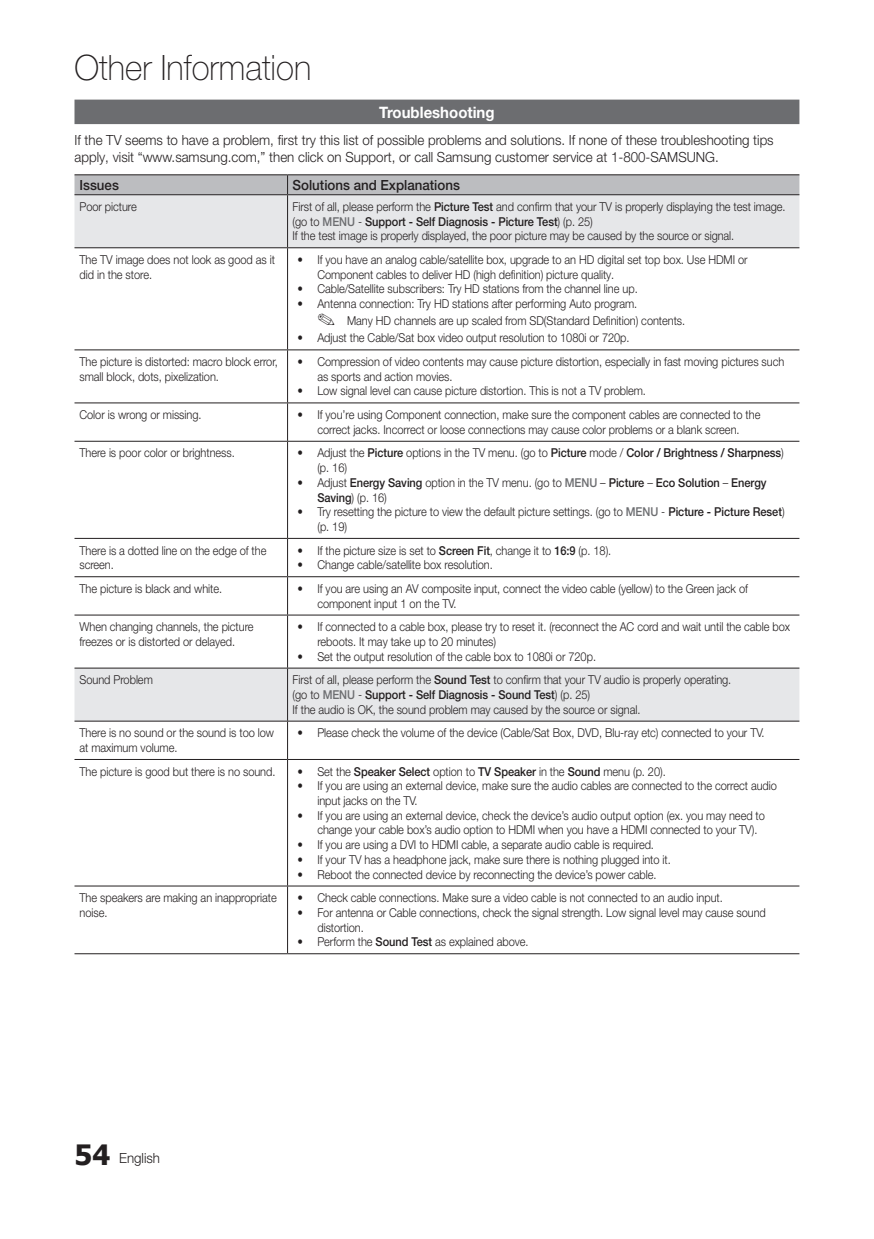
<style>
.page{position:relative;width:874px;height:1239px;background:#fff}
.page>*{position:absolute;margin:0;border:0;box-sizing:border-box;transform-origin:0 0}
.t1{font:100 35px "Helvetica Neue LT Pro";color:#231f20;scale:.95 1}
.t2{font:700 15.75px "Helvetica Neue LT Pro";color:#fff;scale:.95 1}
.t3{font:300 14px/16.8px "Helvetica Neue LT Pro";color:#231f20;scale:.95 1}
.t4{font:500 14px "Helvetica Neue LT Pro";color:#231f20;scale:.95 1}
.t5{font:300 12.25px/14.7px "Helvetica Neue LT Pro";letter-spacing:-.005em;color:#231f20;scale:.9 1}
.t6{font:500 12.25px/14.7px "Helvetica Neue LT Pro";letter-spacing:-.005em;color:#231f20;scale:.9 1}
.s1{font-weight:500}
.s2{font-weight:500;color:#6c6d70}
.s3{font-weight:300}
.s4{color:#6c6d70}
.s5{font-family:"Tahoma";font-weight:700;font-size:28px}
</style>
<div class="page">
<div style="left:74px;top:100px;width:725px;height:24px;background:#6c6d70"></div>
<svg style="left:74px;top:195px;width:725px;height:526px"></svg>
<hr style="left:74px;top:247px;width:213px;height:1px;background:#231f20">
<hr style="left:287px;top:247px;width:512px;height:1px;background:#231f20">
<hr style="left:74px;top:349px;width:213px;height:1px;background:#231f20">
<hr style="left:287px;top:349px;width:512px;height:1px;background:#231f20">
<hr style="left:74px;top:402px;width:213px;height:1px;background:#231f20">
<hr style="left:287px;top:402px;width:512px;height:1px;background:#231f20">
<hr style="left:74px;top:441px;width:213px;height:1px;background:#231f20">
<hr style="left:287px;top:441px;width:512px;height:1px;background:#231f20">
<hr style="left:74px;top:538px;width:213px;height:1px;background:#231f20">
<hr style="left:287px;top:538px;width:512px;height:1px;background:#231f20">
<hr style="left:74px;top:576px;width:213px;height:1px;background:#231f20">
<hr style="left:287px;top:576px;width:512px;height:1px;background:#231f20">
<hr style="left:74px;top:615px;width:213px;height:1px;background:#231f20">
<hr style="left:287px;top:615px;width:512px;height:1px;background:#231f20">
<hr style="left:74px;top:668px;width:213px;height:1px;background:#231f20">
<hr style="left:287px;top:668px;width:512px;height:1px;background:#231f20">
<hr style="left:74px;top:721px;width:213px;height:1px;background:#231f20">
<hr style="left:287px;top:721px;width:512px;height:1px;background:#231f20">
<hr style="left:74px;top:759px;width:213px;height:1px;background:#231f20">
<hr style="left:287px;top:759px;width:512px;height:1px;background:#231f20">
<hr style="left:74px;top:885px;width:213px;height:1px;background:#231f20">
<hr style="left:287px;top:885px;width:512px;height:1px;background:#231f20">
<hr style="left:74px;top:953px;width:213px;height:1px;background:#231f20">
<hr style="left:287px;top:953px;width:512px;height:1px;background:#231f20">
<hr style="left:74px;top:174px;width:213px;height:1px;background:#231f20">
<hr style="left:287px;top:174px;width:512px;height:1px;background:#231f20">
<svg style="left:74px;top:175px;width:725px;height:20px"></svg>
<hr style="left:287px;top:195px;width:1px;height:52px;background:#231f20">
<hr style="left:287px;top:248px;width:1px;height:101px;background:#231f20">
<hr style="left:287px;top:350px;width:1px;height:52px;background:#231f20">
<hr style="left:287px;top:403px;width:1px;height:38px;background:#231f20">
<hr style="left:287px;top:442px;width:1px;height:96px;background:#231f20">
<hr style="left:287px;top:539px;width:1px;height:37px;background:#231f20">
<hr style="left:287px;top:577px;width:1px;height:38px;background:#231f20">
<hr style="left:287px;top:615px;width:1px;height:53px;background:#231f20">
<hr style="left:287px;top:668px;width:1px;height:53px;background:#231f20">
<hr style="left:287px;top:721px;width:1px;height:38px;background:#231f20">
<hr style="left:287px;top:760px;width:1px;height:125px;background:#231f20">
<hr style="left:287px;top:886px;width:1px;height:67px;background:#231f20">
<h1 class="t1" style="left:74px;top:46px;width:251px">Other Information</h1>
<p class="t2" style="left:379px;top:103px;width:123px">Troubleshooting</p>
<p class="t3" style="left:74px;top:131px;width:737px">If the TV seems to have a problem, first try this list of possible problems and solutions. If none of these troubleshooting tips apply, visit “www.samsung.com,” then click on Support, or call Samsung customer service at 1-800-SAMSUNG.</p>
<p class="t4" style="left:79px;top:176px;width:43px">Issues</p>
<p class="t4" style="left:292px;top:176px;width:178px">Solutions and Explanations</p>
<p class="t5" style="left:79px;top:199px;width:65px">Poor picture</p>
<p class="t5" style="left:292px;top:199px;width:549px">First of all, please perform the <span class="s1">Picture Test</span> and confirm that your TV is properly displaying the test image. (go to <span class="s2">MENU</span> - <span class="s1">Support - Self Diagnosis - Picture Test</span>) (p. 25)<br>If the test image is properly displayed, the poor picture may be caused by the source or signal.</p>
<p class="t5" style="left:79px;top:252px;width:219px">The TV image does not look as good as it did in the store.</p>
<p class="t5" style="left:317px;top:252px;width:479px;text-indent:-20px">• If you have an analog cable/satellite box, upgrade to an HD digital set top box. Use HDMI or<br>Component cables to deliver HD (high definition) picture quality.</p>
<p class="t5" style="left:297px;top:281px;width:379px">• Cable/Satellite subscribers: Try HD stations from the channel line up.</p>
<p class="t5" style="left:317px;top:295px;width:410px;line-height:17.2px;text-indent:-20px">• Antenna connection: Try HD stations after performing Auto program.<br>✎ Many HD channels are up scaled from SD(Standard Definition) contents.</p>
<p class="t5" style="left:297px;top:330px;width:370px">• Adjust the Cable/Sat box video output resolution to 1080i or 720p.</p>
<p class="t5" style="left:79px;top:354px;width:222px">The picture is distorted: macro block error, small block, dots, pixelization.</p>
<p class="t5" style="left:317px;top:354px;width:520px;text-indent:-20px">• Compression of video contents may cause picture distortion, especially in fast moving pictures such as sports and action movies.</p>
<p class="t5" style="left:297px;top:383px;width:388px">• Low signal level can cause picture distortion. This is not a TV problem.</p>
<p class="t5" style="left:79px;top:407px;width:137px">Color is wrong or missing.</p>
<p class="t5" style="left:297px;top:407px;width:515px;text-align:center">• If you’re using Component connection, make sure the component cables are connected to the correct jacks. Incorrect or loose connections may cause color problems or a blank screen.</p>
<p class="t5" style="left:79px;top:445px;width:174px">There is poor color or brightness.</p>
<p class="t5" style="left:317px;top:445px;width:519px;text-indent:-20px">• Adjust the <span class="s1">Picture</span> options in the TV menu. (go to <span class="s1">Picture</span> mode / <span class="s1">Color / Brightness / Sharpness</span>) (p. 16)</p>
<p class="t6" style="left:317px;top:475px;width:500px;text-indent:-20px"><span class="s3">• Adjust</span> Energy Saving <span class="s3">option in the TV menu. (go to</span> <span class="s4">MENU</span> <span class="s3">–</span> Picture <span class="s3">–</span> Eco Solution <span class="s3">–</span> Energy<br>Saving<span class="s3">) (p. 16)</span></p>
<p class="t5" style="left:317px;top:504px;width:520px;text-indent:-20px">• Try resetting the picture to view the default picture settings. (go to <span class="s2">MENU</span> - <span class="s1">Picture - Picture Reset</span>) (p. 19)</p>
<p class="t5" style="left:79px;top:543px;width:209px">There is a dotted line on the edge of the screen.</p>
<p class="t5" style="left:297px;top:543px;width:350px">• If the picture size is set to <span class="s1">Screen Fit</span>, change it to <span class="s1">16:9</span> (p. 18).</p>
<p class="t5" style="left:297px;top:557px;width:218px">• Change cable/satellite box resolution.</p>
<p class="t5" style="left:79px;top:581px;width:160px">The picture is black and white.</p>
<p class="t5" style="left:317px;top:581px;width:480px;text-indent:-20px">• If you are using an AV composite input, connect the video cable (yellow) to the Green jack of component input 1 on the TV.</p>
<p class="t5" style="left:79px;top:619px;width:195px">When changing channels, the picture freezes or is distorted or delayed.</p>
<p class="t5" style="left:317px;top:619px;width:526px;text-indent:-20px">• If connected to a cable box, please try to reset it. (reconnect the AC cord and wait until the cable box reboots. It may take up to 20 minutes)</p>
<p class="t5" style="left:297px;top:649px;width:333px">• Set the output resolution of the cable box to 1080i or 720p.</p>
<p class="t5" style="left:79px;top:672px;width:83px">Sound Problem</p>
<p class="t5" style="left:292px;top:672px;width:489px">First of all, please perform the <span class="s1">Sound Test</span> to confirm that your TV audio is properly operating. (go to <span class="s2">MENU</span> - <span class="s1">Support - Self Diagnosis - Sound Test</span>) (p. 25)<br>If the audio is OK, the sound problem may caused by the source or signal.</p>
<p class="t5" style="left:79px;top:725px;width:218px">There is no sound or the sound is too low at maximum volume.</p>
<p class="t5" style="left:297px;top:725px;width:520px">• Please check the volume of the device (Cable/Sat Box, DVD, Blu-ray etc) connected to your TV.</p>
<p class="t5" style="left:79px;top:764px;width:219px">The picture is good but there is no sound.</p>
<p class="t5" style="left:297px;top:764px;width:410px">• Set the <span class="s1">Speaker Select</span> option to <span class="s1">TV Speaker</span> in the <span class="s1">Sound</span> menu (p. 20).</p>
<p class="t5" style="left:317px;top:778px;width:512px;text-indent:-20px">• If you are using an external device, make sure the audio cables are connected to the correct audio input jacks on the TV.</p>
<p class="t5" style="left:317px;top:808px;width:498px;text-indent:-20px">• If you are using an external device, check the device’s audio output option (ex. you may need to change your cable box’s audio option to HDMI when you have a HDMI connected to your TV).</p>
<p class="t5" style="left:297px;top:837px;width:397px">• If you are using a DVI to HDMI cable, a separate audio cable is required.</p>
<p class="t5" style="left:297px;top:852px;width:416px">• If your TV has a headphone jack, make sure there is nothing plugged into it.</p>
<p class="t5" style="left:297px;top:866px;width:400px">• Reboot the connected device by reconnecting the device’s power cable.</p>
<p class="t5" style="left:79px;top:890px;width:221px">The speakers are making an inappropriate noise.</p>
<p class="t5" style="left:297px;top:890px;width:474px">• Check cable connections. Make sure a video cable is not connected to an audio input.</p>
<p class="t5" style="left:317px;top:905px;width:499px;text-indent:-20px">• For antenna or Cable connections, check the signal strength. Low signal level may cause sound distortion.</p>
<p class="t5" style="left:297px;top:934px;width:258px">• Perform the <span class="s1">Sound Test</span> as explained above.</p>
<p class="t3" style="left:74px;top:1149px;width:92px"><span class="s5">54</span> English</p>
</div>
